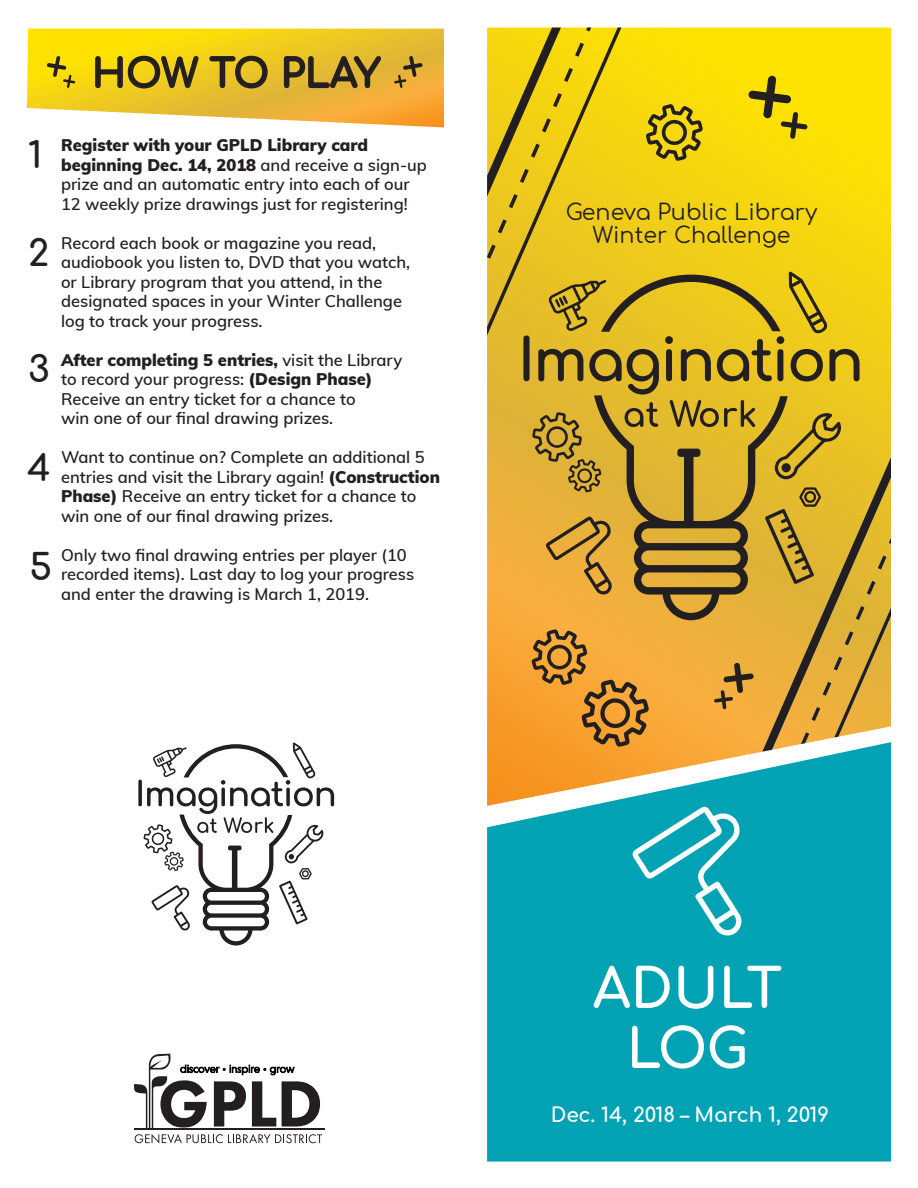
<style>
.page{position:relative;width:918px;height:1188px;background:#fff}
.page>*{position:absolute;margin:0;border:0;box-sizing:border-box;transform-origin:0 0}
.t1{font:700 54.15px/60.2px "Comfortaa";letter-spacing:-.01em;color:#fff;text-align:center}
.t2{font:700 39px "Comfortaa";letter-spacing:-.005em;color:#231f20}
.t3{font:700 36px "Comfortaa";color:#231f20}
.t4{font:22.2px "Comfortaa";color:#231f20}
.t5{font:700 20.1px "Comfortaa";color:#fff}
.t6{font:600 16.5px/19.5px "Muli";color:#231f20}
.t7{font:900 16.5px "Muli";color:#231f20}
.s1{font-weight:600}
.s2{font-weight:900}
</style>
<div class="page">
<div style="left:487px;top:806px;width:404px;height:356px;background:#00a2b3"></div>
<svg style="left:487px;top:752px;width:404px;height:54px"></svg>
<svg style="left:487px;top:28px;width:404px;height:724px;background:#d9b124"></svg>
<svg style="left:632px;top:806px;width:112px;height:131px;background:#2bb1bf"></svg>
<svg style="left:134px;top:1054px;width:188px;height:90px"></svg>
<hr style="left:134px;top:1129px;width:191px;height:1px;background:#231f20">
<svg style="left:138px;top:742px;width:196px;height:204px"></svg>
<svg style="left:27px;top:29px;width:417px;height:98px;background:#e5c037"></svg>
<p class="t2" style="left:92px;top:37px;width:290px">HOW TO PLAY</p>
<p class="t3" style="left:28px;top:122px;width:16px">1</p>
<p class="t3" style="left:28px;top:219px;width:23px">2</p>
<p class="t3" style="left:28px;top:336px;width:23px">3</p>
<p class="t3" style="left:27px;top:435px;width:25px">4</p>
<p class="t3" style="left:30px;top:533px;width:24px">5</p>
<p class="t7" style="left:61px;top:133px;width:309px">Register with your GPLD Library card</p>
<p class="t7" style="left:61px;top:153px;width:367px">beginning Dec. 14, 2018 <span class="s1">and receive a sign-up</span></p>
<p class="t6" style="left:61px;top:174px;width:350px">prize and an automatic entry into each of our</p>
<p class="t6" style="left:61px;top:193px;width:348px">12 weekly prize drawings just for registering!</p>
<p class="t6" style="left:61px;top:232px;width:317px">Record each book or magazine you read,</p>
<p class="t6" style="left:61px;top:252px;width:351px">audiobook you listen to, DVD that you watch,</p>
<p class="t6" style="left:61px;top:271px;width:323px">or Library program that you attend, in the</p>
<p class="t6" style="left:61px;top:291px;width:342px">designated spaces in your Winter Challenge</p>
<p class="t6" style="left:61px;top:310px;width:203px">log to track your progress.</p>
<p class="t7" style="left:61px;top:348px;width:343px">After completing 5 entries, <span class="s1">visit the Library</span></p>
<p class="t6" style="left:61px;top:369px;width:313px">to record your progress: <span class="s2">(Design Phase)</span></p>
<p class="t6" style="left:61px;top:388px;width:296px">Receive an entry ticket for a chance to</p>
<p class="t6" style="left:61px;top:408px;width:274px">win one of our final drawing prizes.</p>
<p class="t6" style="left:61px;top:447px;width:365px">Want to continue on? Complete an additional 5</p>
<p class="t6" style="left:61px;top:466px;width:380px">entries and visit the Library again! <span class="s2">(Construction<br>Phase)</span> Receive an entry ticket for a chance to</p>
<p class="t6" style="left:61px;top:505px;width:274px">win one of our final drawing prizes.</p>
<p class="t6" style="left:61px;top:544px;width:355px">Only two final drawing entries per player (10 recorded items). Last day to log your progress and enter the drawing is March 1, 2019.</p>
<p class="t4" style="left:566px;top:192px;width:253px">Geneva Public Library</p>
<p class="t4" style="left:592px;top:215px;width:200px">Winter Challenge</p>
<p class="t1" style="left:593px;top:952px;width:191px">ADULT<br>LOG</p>
<p class="t5" style="left:551px;top:1097px;width:280px">Dec. 14, 2018 – March 1, 2019</p>
</div>
